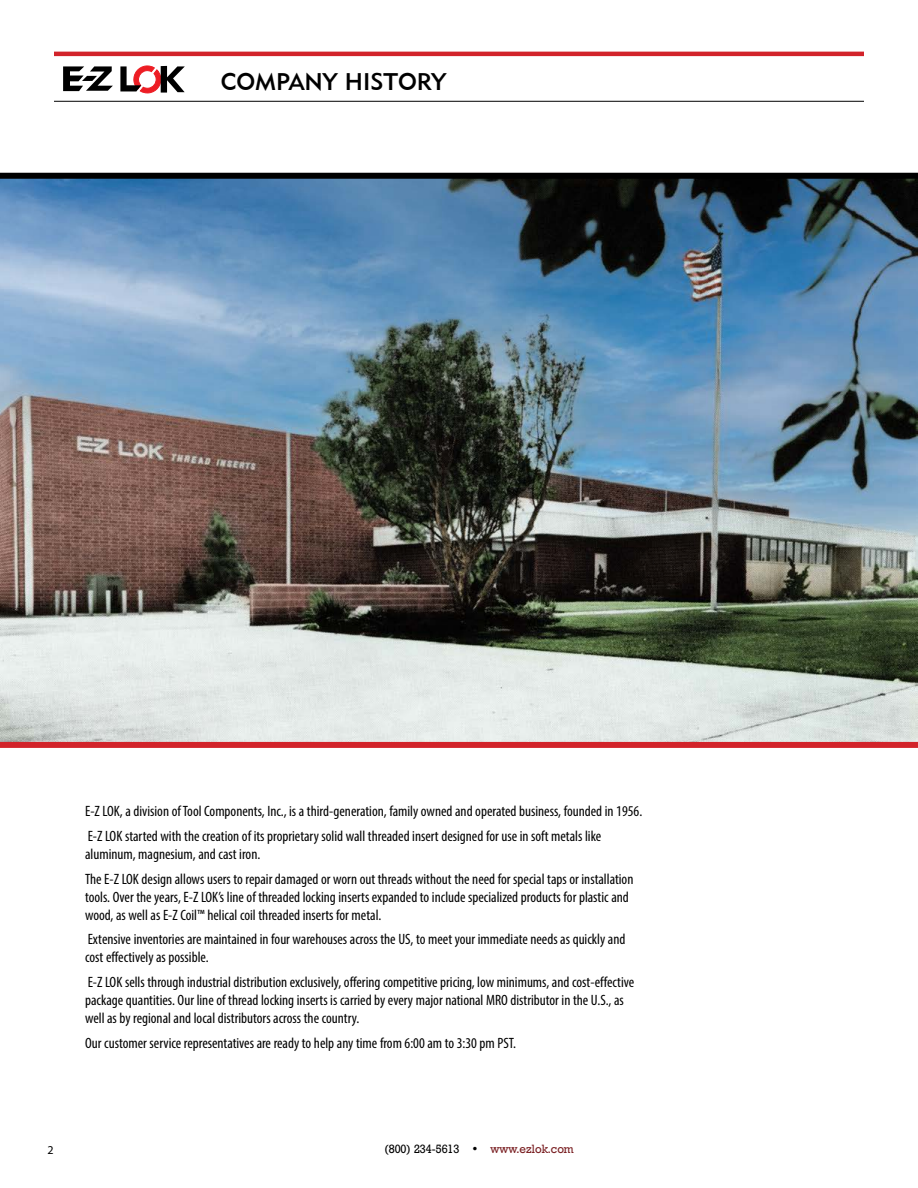
<style>
.page{position:relative;width:918px;height:1188px;background:#fff}
.page>*{position:absolute;margin:0;border:0;box-sizing:border-box;transform-origin:0 0}
.t1{font:24px "Geometric 415 BT Medium A";color:#000}
.t2{font:condensed 15px/18px "Myriad Pro";color:#000}
.t3{font:12px "Geometric Slab 712 BT Medium A";color:#000}
.t4{font:12px "Myriad Pro";color:#000}
.s1{color:#7a2023}
</style>
<div class="page">
<svg style="left:63px;top:66px;width:50px;height:25px"></svg>
<svg style="left:120px;top:66px;width:65px;height:27px"></svg>
<hr style="left:54px;top:52px;width:810px;height:4px;background:#d2232a">
<hr style="left:54px;top:101px;width:810px;height:1px;background:#000">
<img style="left:0;top:179px;width:918px;height:563px">
<div style="left:0;top:742px;width:918px;height:6px;background:#d2232a"></div>
<div style="left:0;top:173px;width:918px;height:6px;background:#000"></div>
<h1 class="t1" style="left:221px;top:67px;width:227px">COMPANY HISTORY</h1>
<p class="t2" style="left:85px;top:799px;width:559px;line-height:24.8px">E-Z LOK, a division of Tool Components, Inc., is a third-generation, family owned and operated business, founded in 1956.<br>E-Z LOK started with the creation of its proprietary solid wall threaded insert designed for use in soft metals like</p>
<p class="t2" style="left:85px;top:841px;width:550px;line-height:24.8px">aluminum, magnesium, and cast iron.<br>The E-Z LOK design allows users to repair damaged or worn out threads without the need for special taps or installation</p>
<p class="t2" style="left:85px;top:887px;width:545px">tools. Over the years, E-Z LOK’s line of threaded locking inserts expanded to include specialized products for plastic and wood, as well as E-Z Coil™ helical coil threaded inserts for metal.</p>
<p class="t2" style="left:85px;top:930px;width:542px">Extensive inventories are maintained in four warehouses across the US, to meet your immediate needs as quickly and cost effectively as possible.</p>
<p class="t2" style="left:85px;top:973px;width:551px">E-Z LOK sells through industrial distribution exclusively, offering competitive pricing, low minimums, and cost-effective package quantities. Our line of thread locking inserts is carried by every major national MRO distributor in the U.S., as well as by regional and local distributors across the country.</p>
<p class="t2" style="left:85px;top:1034px;width:432px">Our customer service representatives are ready to help any time from 6:00 am to 3:30 pm PST.</p>
<p class="t4" style="left:48px;top:1143px;width:8px">2</p>
<p class="t3" style="left:384px;top:1142px;width:191px">(800) 234-5613 • <span class="s1">www.ezlok.com</span></p>
</div>
